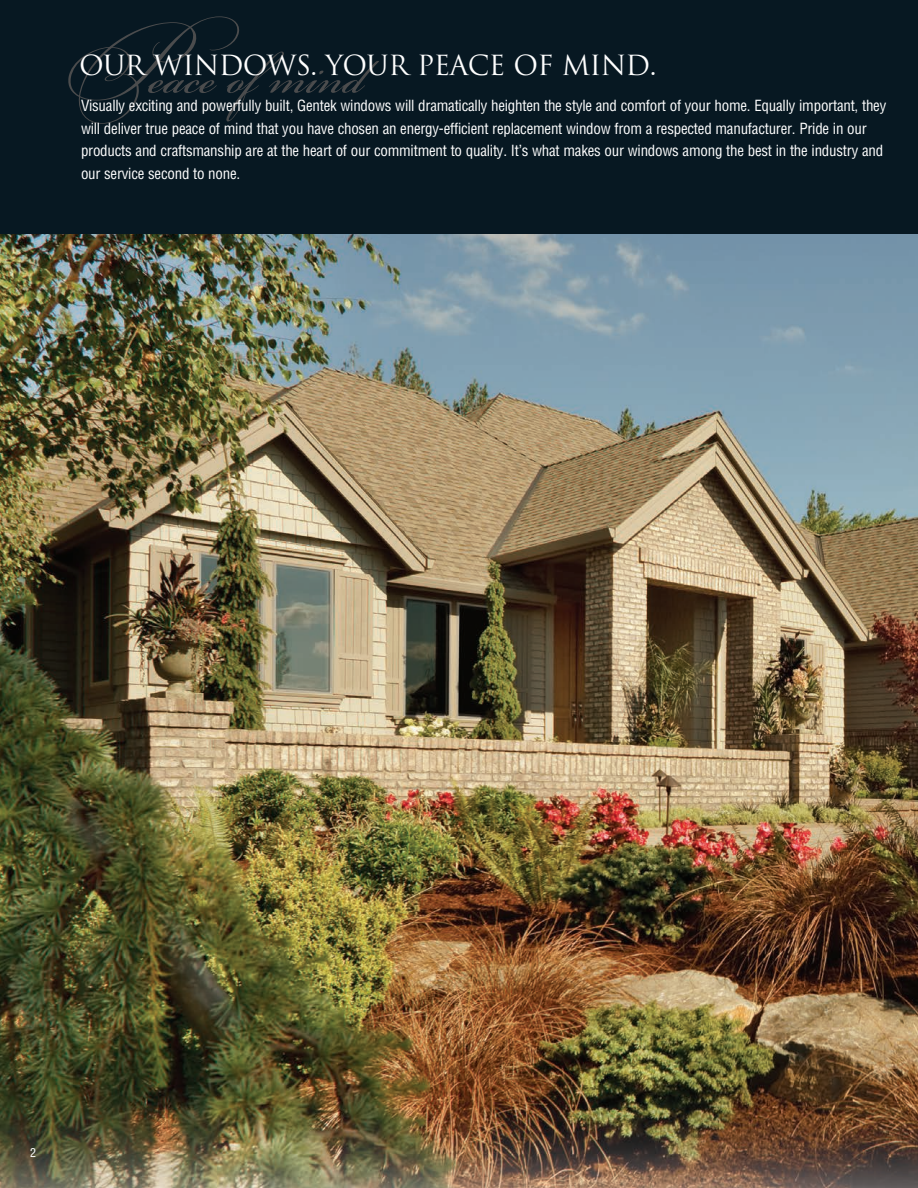
<style>
.page{position:relative;width:918px;height:1188px;background:#fff}
.page>*{position:absolute;margin:0;border:0;box-sizing:border-box;transform-origin:0 0}
.t1{font:71.7px "Bickham Script MM 400";color:#4b4c4d}
.t2{font:27px "Trajan";letter-spacing:-.025em;color:#fff}
.t3{font:condensed 15px/22.5px "Helvetica";letter-spacing:-.015em;color:#fff}
.Subhead{font:condensed 12px "Helvetica";color:#fff}
.s1{font-family:"Bickham Script MM Sw Caps 400"}
</style>
<div class="page">
<img style="left:0;top:234px;width:918px;height:954px">
<div style="left:0;top:0;width:918px;height:234px;background:#071822"></div>
<p class="t1" style="left:59px;top:39px;width:306px"><span class="s1">P</span>eace ofmind</p>
<p class="t2" style="left:79px;top:49px;width:579px">OUR WINDOWS. YOUR PEACE OF MIND.</p>
<p class="t3" style="left:81px;top:94px;width:807px">Visually exciting and powerfully built, Gentek windows will dramatically heighten the style and comfort of your home. Equally important, they will deliver true peace of mind that you have chosen an energy-efficient replacement window from a respected manufacturer. Pride in our products and craftsmanship are at the heart of our commitment to quality. It’s what makes our windows among the best in the industry and our service second to none.</p>
<p class="Subhead" style="left:30px;top:1145px;width:7px">2</p>
</div>
